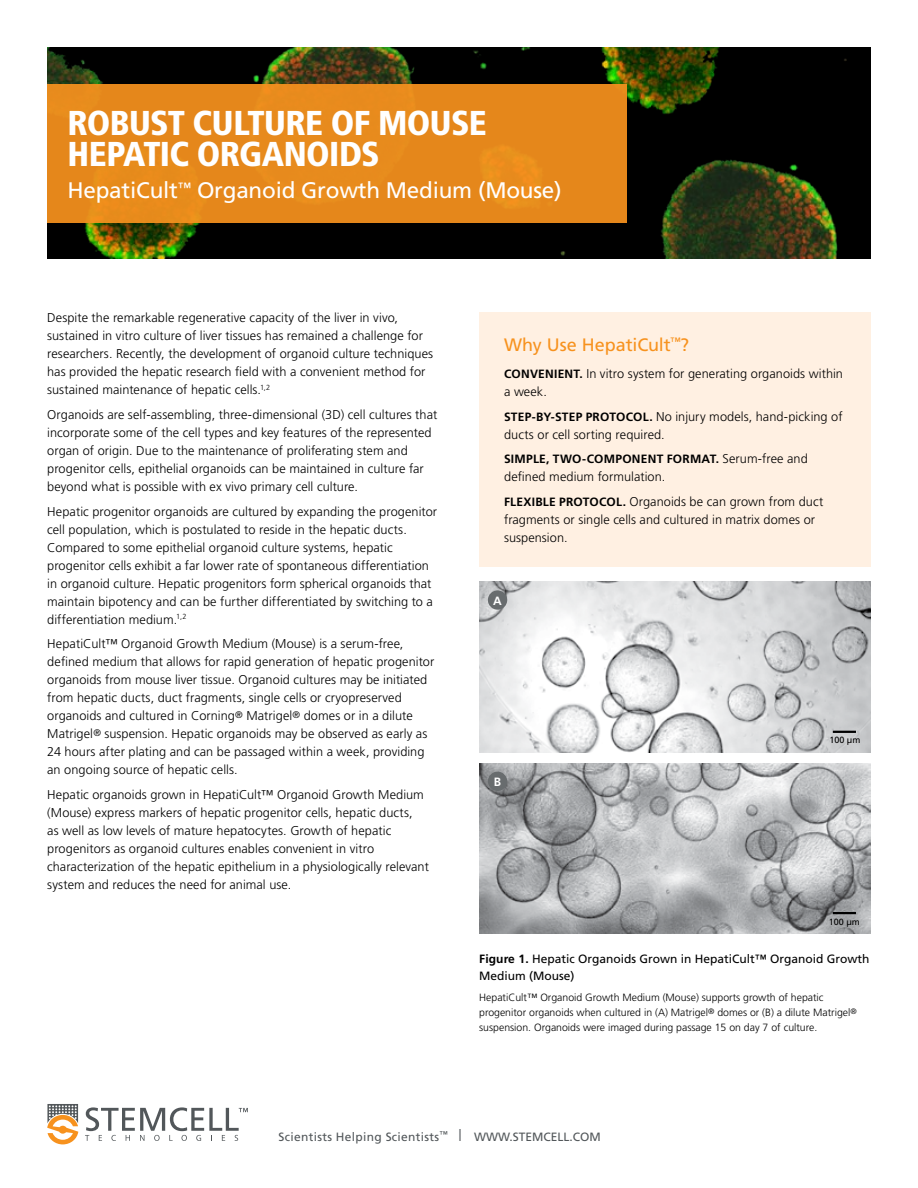
<style>
.page{position:relative;width:918px;height:1188px;background:#fff}
.page>*{position:absolute;margin:0;border:0;box-sizing:border-box;transform-origin:0 0}
.t1{font:900 condensed 34.5px/31.5px "Frutiger LT Std";letter-spacing:-.015em;color:#fff}
.t2{font:22.5px "Frutiger LT Std";letter-spacing:-.01em;color:#fff}
.t3{font:18px "Frutiger LT Std";letter-spacing:-.005em;color:#f7921e}
.t4{font:300 12.75px/18px "Frutiger LT Std";letter-spacing:.005em;color:#000}
.t5{font:12px/16.5px "Frutiger LT Std";color:#000}
.t6{font:12px "Frutiger LT Std";letter-spacing:.025em;color:#52575a}
.t7{font:700 12px "Frutiger LT Std";letter-spacing:.02em;color:#000}
.t8{font:700 12px "Frutiger LT Std";color:#fff}
.t9{font:300 10.5px/15px "Frutiger LT Std";color:#000}
.t10{font:9px "Frutiger LT Std";color:#000}
.s1{font-weight:700;font-size:12px}
.s2{font-weight:300;font-size:12.75px}
.s3{font-weight:700}
</style>
<div class="page">
<div style="left:47px;top:47px;width:824px;height:212px;background:#000"></div>
<img style="left:47px;top:47px;width:368px;height:212px">
<img style="left:473px;top:47px;width:374px;height:212px">
<div style="left:47px;top:84px;width:579px;height:139px;background:#e5871b"></div>
<svg style="left:85px;top:1107px;width:163px;height:34px"></svg>
<svg style="left:47px;top:1104px;width:31px;height:40px"></svg>
<div style="left:479px;top:313px;width:392px;height:254px;background:#fff0e2"></div>
<img style="left:479px;top:582px;width:392px;height:171px">
<hr style="left:833px;top:731px;width:23px;height:2px;background:#000">
<img style="left:479px;top:763px;width:392px;height:171px">
<hr style="left:833px;top:912px;width:23px;height:2px;background:#000">
<div style="left:488px;top:590px;width:19px;height:20px;background:#686c6e;border-radius:50%"></div>
<div style="left:488px;top:772px;width:19px;height:19px;background:#686c6e;border-radius:50%"></div>
<h1 class="t1" style="left:68px;top:107px;width:421px">ROBUST CULTURE OF MOUSE<br>HEPATIC ORGANOIDS</h1>
<h2 class="t2" style="left:68px;top:177px;width:496px">HepatiCult<sup>™</sup> Organoid Growth Medium (Mouse)</h2>
<p class="t4" style="left:47px;top:309px;width:387px">Despite the remarkable regenerative capacity of the liver in vivo, sustained in vitro culture of liver tissues has remained a challenge for researchers. Recently, the development of organoid culture techniques has provided the hepatic research field with a convenient method for sustained maintenance of hepatic cells.<sup>1,2</sup></p>
<p class="t4" style="left:47px;top:406px;width:392px">Organoids are self-assembling, three-dimensional (3D) cell cultures that incorporate some of the cell types and key features of the represented organ of origin. Due to the maintenance of proliferating stem and progenitor cells, epithelial organoids can be maintained in culture far beyond what is possible with ex vivo primary cell culture.</p>
<p class="t4" style="left:47px;top:502px;width:391px">Hepatic progenitor organoids are cultured by expanding the progenitor cell population, which is postulated to reside in the hepatic ducts.<br>Compared to some epithelial organoid culture systems, hepatic progenitor cells exhibit a far lower rate of spontaneous differentiation in organoid culture. Hepatic progenitors form spherical organoids that maintain bipotency and can be further differentiated by switching to a differentiation medium.<sup>1,2</sup></p>
<p class="t4" style="left:47px;top:635px;width:389px">HepatiCult™ Organoid Growth Medium (Mouse) is a serum-free, defined medium that allows for rapid generation of hepatic progenitor organoids from mouse liver tissue. Organoid cultures may be initiated from hepatic ducts, duct fragments, single cells or cryopreserved organoids and cultured in Corning<sup>®</sup> Matrigel<sup>®</sup> domes or in a dilute Matrigel<sup>®</sup> suspension. Hepatic organoids may be observed as early as 24 hours after plating and can be passaged within a week, providing an ongoing source of hepatic cells.</p>
<p class="t4" style="left:47px;top:786px;width:383px">Hepatic organoids grown in HepatiCult™ Organoid Growth Medium (Mouse) express markers of hepatic progenitor cells, hepatic ducts,<br>as well as low levels of mature hepatocytes. Growth of hepatic progenitors as organoid cultures enables convenient in vitro characterization of the hepatic epithelium in a physiologically relevant system and reduces the need for animal use.</p>
<h3 class="t3" style="left:504px;top:334px;width:187px">Why Use HepatiCult<sup>™</sup>?</h3>
<p class="t4" style="left:504px;top:365px;width:340px"><span class="s1">CONVENIENT.</span> In vitro system for generating organoids within a week.</p>
<p class="t4" style="left:504px;top:407px;width:340px"><span class="s1">STEP-BY-STEP PROTOCOL.</span> No injury models, hand-picking of ducts or cell sorting required.</p>
<p class="t7" style="left:504px;top:452px;width:305px">SIMPLE, TWO-COMPONENT FORMAT. <span class="s2">Serum-free and</span></p>
<p class="t4" style="left:504px;top:465px;width:321px;line-height:24.8px">defined medium formulation.<br><span class="s1">FLEXIBLE PROTOCOL.</span> Organoids be can grown from duct</p>
<p class="t4" style="left:504px;top:511px;width:313px">fragments or single cells and cultured in matrix domes or suspension.</p>
<p class="t8" style="left:493px;top:593px;width:10px">A</p>
<p class="t8" style="left:494px;top:775px;width:9px">B</p>
<p class="t10" style="left:829px;top:735px;width:33px">100 µm</p>
<p class="t10" style="left:829px;top:916px;width:33px">100 µm</p>
<p class="t5" style="left:479px;top:951px;width:392px"><span class="s3">Figure 1.</span> Hepatic Organoids Grown in HepatiCult™ Organoid Growth<br>Medium (Mouse)</p>
<p class="t9" style="left:479px;top:990px;width:379px">HepatiCult™ Organoid Growth Medium (Mouse) supports growth of hepatic progenitor organoids when cultured in (A) Matrigel<sup>®</sup> domes or (B) a dilute Matrigel<sup>® </sup>suspension. Organoids were imaged during passage 15 on day 7 of culture.</p>
<p class="t6" style="left:279px;top:1130px;width:324px">Scientists Helping Scientists<sup>™</sup> | WWW.STEMCELL.COM</p>
</div>
